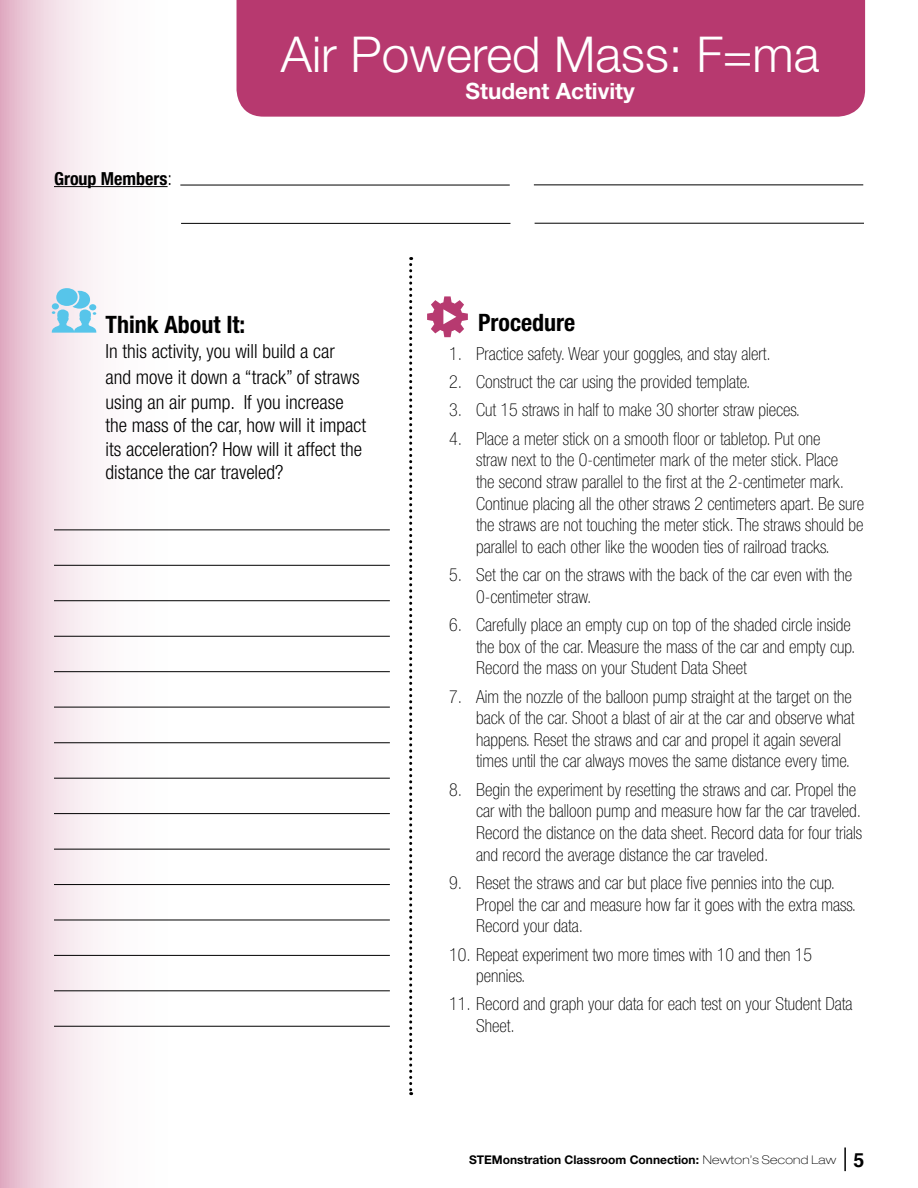
<style>
.page{position:relative;width:918px;height:1188px;background:#fff}
.page>*{position:absolute;margin:0;border:0;box-sizing:border-box;transform-origin:0 0}
.t1{font:300 49.5px "Helvetica Neue LT Std";color:#fff}
.t2{font:700 condensed 24px "Helvetica Neue LT Std";color:#000}
.t3{font:700 22.5px "Helvetica Neue LT Std";color:#fff}
.t4{font:300 condensed 19.5px/25.5px "Helvetica Neue LT Std";color:#000}
.t5{font:100 condensed 18px/21.6px "Helvetica Neue LT Std";color:#000}
.t6{font:700 condensed 18px "Helvetica Neue LT Std";color:#000}
.t7{font:700 12px "Helvetica Neue LT Std";color:#000}
.s1{font-weight:300;font-size:19.5px}
.s2{font-weight:100;font-stretch:expanded}
.s3{font-family:"Helvetica";font-size:19.5px}
</style>
<div class="page">
<hr style="left:844px;top:1148px;width:2px;height:23px;background:#000">
<svg style="left:0;top:0;width:410px;height:1188px"></svg>
<svg style="left:52px;top:288px;width:44px;height:45px;background:#9bd5ec"></svg>
<hr style="left:54px;top:530px;width:336px;height:1px;background:#000">
<hr style="left:54px;top:565px;width:336px;height:1px;background:#000">
<hr style="left:54px;top:600px;width:336px;height:1px;background:#000">
<svg style="left:409px;top:257px;width:3px;height:838px"></svg>
<svg style="left:427px;top:296px;width:41px;height:41px"></svg>
<div style="left:237px;top:0;width:628px;height:117px;background:#b7396f"></div>
<hr style="left:54px;top:636px;width:336px;height:1px;background:#000">
<hr style="left:54px;top:671px;width:336px;height:1px;background:#000">
<hr style="left:54px;top:707px;width:336px;height:1px;background:#000">
<hr style="left:54px;top:742px;width:336px;height:1px;background:#000">
<hr style="left:54px;top:778px;width:336px;height:1px;background:#000">
<hr style="left:54px;top:813px;width:336px;height:1px;background:#000">
<hr style="left:54px;top:849px;width:336px;height:1px;background:#000">
<hr style="left:54px;top:884px;width:336px;height:1px;background:#000">
<hr style="left:54px;top:920px;width:336px;height:1px;background:#000">
<hr style="left:54px;top:955px;width:336px;height:1px;background:#000">
<hr style="left:54px;top:990px;width:336px;height:1px;background:#000">
<hr style="left:54px;top:1026px;width:336px;height:1px;background:#000">
<hr style="left:54px;top:186px;width:114px;height:1px;background:#000">
<hr style="left:180px;top:185px;width:330px;height:1px;background:#000">
<hr style="left:534px;top:184px;width:329px;height:1px;background:#000">
<hr style="left:181px;top:223px;width:329px;height:1px;background:#000">
<hr style="left:535px;top:223px;width:329px;height:1px;background:#000">
<p class="t6" style="left:54px;top:168px;width:120px">Group Members<span class="s1">:</span></p>
<p class="t1" style="left:281px;top:24px;width:540px">Air Powered Mass: F=ma</p>
<p class="t3" style="left:466px;top:77px;width:171px">Student Activity</p>
<p class="t2" style="left:106px;top:309px;width:141px">Think About It:</p>
<p class="t4" style="left:106px;top:338px;width:256px">In this activity, you will build a car and move it down a “track” of straws using an air pump. If you increase</p>
<p class="t4" style="left:106px;top:414px;width:262px;line-height:23.4px">the mass of the car, how will it impact its acceleration? How will it affect the distance the car traveled?</p>
<p class="t2" style="left:478px;top:308px;width:99px">Procedure</p>
<p class="t5" style="left:449px;top:342px;width:323px">1. Practice safety. Wear your goggles, and stay alert.</p>
<p class="t5" style="left:449px;top:371px;width:303px">2. Construct the car using the provided template.</p>
<p class="t5" style="left:449px;top:399px;width:352px">3. Cut 15 straws in half to make 30 shorter straw pieces.</p>
<p class="t5" style="left:476px;top:428px;width:389px;text-indent:-27px">4. Place a meter stick on a smooth floor or tabletop. Put one<br>straw next to the 0-centimeter mark of the meter stick. Place<br>the second straw parallel to the first at the 2-centimeter mark.<br>Continue placing all the other straws 2 centimeters apart. Be sure the straws are not touching the meter stick. The straws should be parallel to each other like the wooden ties of railroad tracks.</p>
<p class="t5" style="left:476px;top:564px;width:377px;text-indent:-27px">5. Set the car on the straws with the back of the car even with the<br>0-centimeter straw.</p>
<p class="t5" style="left:476px;top:614px;width:381px;text-indent:-27px">6. Carefully place an empty cup on top of the shaded circle inside the box of the car. Measure the mass of the car and empty cup.<br>Record the mass on your Student Data Sheet</p>
<p class="t5" style="left:476px;top:685px;width:380px;text-indent:-27px">7. Aim the nozzle of the balloon pump straight at the target on the back of the car. Shoot a blast of air at the car and observe what happens. Reset the straws and car and propel it again several times until the car always moves the same distance every time.</p>
<p class="t5" style="left:476px;top:779px;width:387px;text-indent:-27px">8. Begin the experiment by resetting the straws and car. Propel the car with the balloon pump and measure how far the car traveled.<br>Record the distance on the data sheet. Record data for four trials and record the average distance the car traveled.</p>
<p class="t5" style="left:476px;top:872px;width:381px;text-indent:-27px">9. Reset the straws and car but place five pennies into the cup.<br>Propel the car and measure how far it goes with the extra mass.<br>Record your data.</p>
<p class="t5" style="left:476px;top:943px;width:337px;text-indent:-27px">10. Repeat experiment two more times with 10 and then 15 pennies.</p>
<p class="t5" style="left:476px;top:993px;width:378px;text-indent:-27px">11. Record and graph your data for each test on your Student Data<br>Sheet.</p>
<p class="t7" style="left:469px;top:1152px;width:397px">STEMonstration Classroom Connection: <span class="s2">Newton’s Second Law</span> <span class="s3">5</span></p>
</div>
